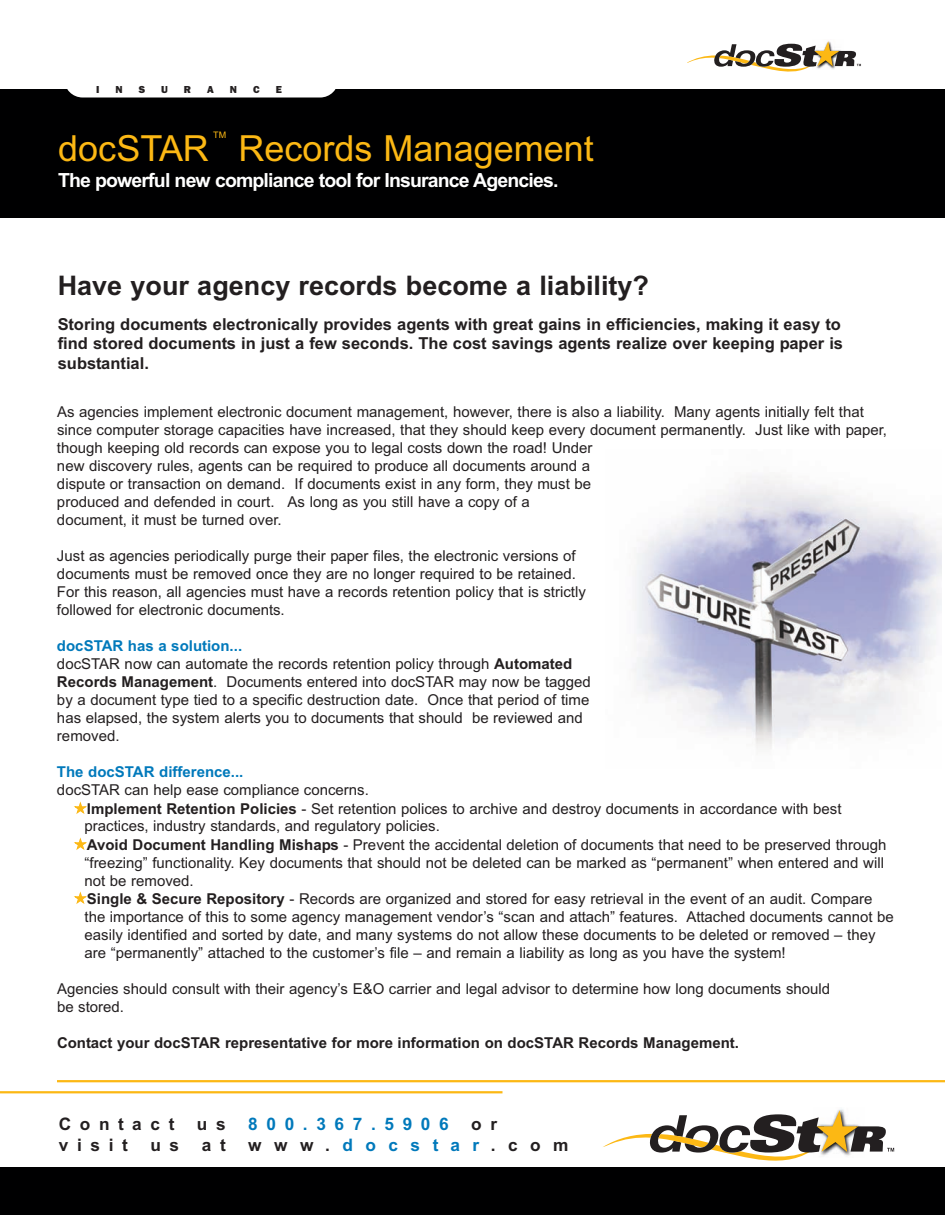
<style>
.page{position:relative;width:945px;height:1215px;background:#fff}
.page>*{position:absolute;margin:0;border:0;box-sizing:border-box;transform-origin:0 0}
.t1{font:36px "Arial";color:#fcb814}
.t2{font:700 27px "Arial";color:#231f20}
.t3{font:700 19.5px "Arial";letter-spacing:-.045em;color:#fff}
.t4{font:700 17.25px "Arial";letter-spacing:.725em;color:#231f20}
.t5{font:700 17.25px "Arial";letter-spacing:.6em;color:#231f20}
.t6{font:700 17.25px "Arial";letter-spacing:.5em;color:#0079bb}
.t7{font:700 17.25px "Arial";letter-spacing:.5em;color:#231f20}
.t8{font:700 16.5px/19.8px "Arial";color:#231f20}
.t9{font:15px/18px "Arial";color:#231f20}
.t10{font:700 15px "Arial";color:#231f20}
.t11{font:700 15px "Arial";color:#0079bb}
.t12{font:800 10.5px "Franklin Gothic";color:#231f20}
.t13{font:9px "Arial";color:#fcb814}
.s1{font-weight:700;color:#0079bb}
.s2{font-weight:700}
.s3{color:#0079bb}
</style>
<div class="page">
<svg style="left:687px;top:41px;width:174px;height:31px"></svg>
<div style="left:0;top:89px;width:945px;height:129px;background:#000001"></div>
<div style="left:64px;top:61px;width:274px;height:37px;background:#fff;border-radius:18px"></div>
<div style="left:0;top:1167px;width:945px;height:48px;background:#000001"></div>
<svg style="left:603px;top:1110px;width:291px;height:51px"></svg>
<img style="left:633px;top:476px;width:308px;height:273px">
<hr style="left:0;top:1091px;width:502px;height:2px;background:#fcb814">
<hr style="left:57px;top:1080px;width:888px;height:2px;background:#fcb814">
<p class="t12" style="left:96px;top:83px;width:5px">I</p>
<p class="t12" style="left:116px;top:83px;width:9px">N</p>
<p class="t12" style="left:139px;top:83px;width:8px">S</p>
<p class="t12" style="left:161px;top:83px;width:8px">U</p>
<p class="t12" style="left:184px;top:83px;width:9px">R</p>
<p class="t12" style="left:207px;top:83px;width:8px">A</p>
<p class="t12" style="left:230px;top:83px;width:9px">N</p>
<p class="t12" style="left:253px;top:83px;width:8px">C</p>
<p class="t12" style="left:276px;top:83px;width:8px">E</p>
<p class="t13" style="left:213px;top:130px;width:14px">TM</p>
<h1 class="t1" style="left:58px;top:128px;width:152px">docSTAR</h1>
<h1 class="t1" style="left:239px;top:128px;width:357px">Records Management</h1>
<h3 class="t3" style="left:58px;top:169px;width:502px">The powerful new compliance tool for Insurance Agencies.</h3>
<h2 class="t2" style="left:58px;top:269px;width:593px">Have your agency records become a liability?</h2>
<p class="t8" style="left:58px;top:314px;width:787px">Storing documents electronically provides agents with great gains in efficiencies, making it easy to find stored documents in just a few seconds. The cost savings agents realize over keeping paper is substantial.</p>
<p class="t9" style="left:57px;top:403px;width:832px">As agencies implement electronic document management, however, there is also a liability. Many agents initially felt that since computer storage capacities have increased, that they should keep every document permanently. Just like with paper, though keeping old records can expose you to legal costs down the road! Under<br>new discovery rules, agents can be required to produce all documents around a<br>dispute or transaction on demand. If documents exist in any form, they must be<br>produced and defended in court. As long as you still have a copy of a<br>document, it must be turned over.</p>
<p class="t9" style="left:57px;top:547px;width:530px">Just as agencies periodically purge their paper files, the electronic versions of documents must be removed once they are no longer required to be retained.<br>For this reason, all agencies must have a records retention policy that is strictly followed for electronic documents.</p>
<p class="t9" style="left:57px;top:637px;width:535px"><span class="s1">docSTAR has a solution...<br></span>docSTAR now can automate the records retention policy through <span class="s2">Automated Records Management</span>. Documents entered into docSTAR may now be tagged by a document type tied to a specific destruction date. Once that period of time has elapsed, the system alerts you to documents that should be reviewed and removed.</p>
<p class="t11" style="left:57px;top:763px;width:188px">The docSTAR difference...</p>
<p class="t9" style="left:85px;top:781px;width:811px;text-indent:-28px">docSTAR can help ease compliance concerns.<br><span class="s2">Implement Retention Policies</span> - Set retention polices to archive and destroy documents in accordance with best practices, industry standards, and regulatory policies.<br><span class="s2">Avoid Document Handling Mishaps</span> - Prevent the accidental deletion of documents that need to be preserved through “freezing” functionality. Key documents that should not be deleted can be marked as “permanent” when entered and will not be removed.<br><span class="s2">Single &amp; Secure Repository</span> - Records are organized and stored for easy retrieval in the event of an audit. Compare the importance of this to some agency management vendor’s “scan and attach” features. Attached documents cannot be easily identified and sorted by date, and many systems do not allow these documents to be deleted or removed – they are “permanently” attached to the customer’s file – and remain a liability as long as you have the system!</p>
<p class="t9" style="left:57px;top:979px;width:775px">Agencies should consult with their agency’s E&amp;O carrier and legal advisor to determine how long documents should be stored.</p>
<p class="t10" style="left:57px;top:1034px;width:684px">Contact your docSTAR representative for more information on docSTAR Records Management.</p>
<p class="t7" style="left:59px;top:1114px;width:117px">Contact</p>
<p class="t5" style="left:197px;top:1114px;width:30px">u s</p>
<p class="t6" style="left:248px;top:1114px;width:202px">800.367.5906</p>
<p class="t5" style="left:471px;top:1114px;width:27px">o r</p>
<p class="t5" style="left:59px;top:1135px;width:71px">visit</p>
<p class="t5" style="left:150px;top:1135px;width:30px">u s</p>
<p class="t5" style="left:202px;top:1135px;width:25px">a t</p>
<p class="t4" style="left:248px;top:1135px;width:322px">www.<span class="s3">docstar</span>.com</p>
</div>
